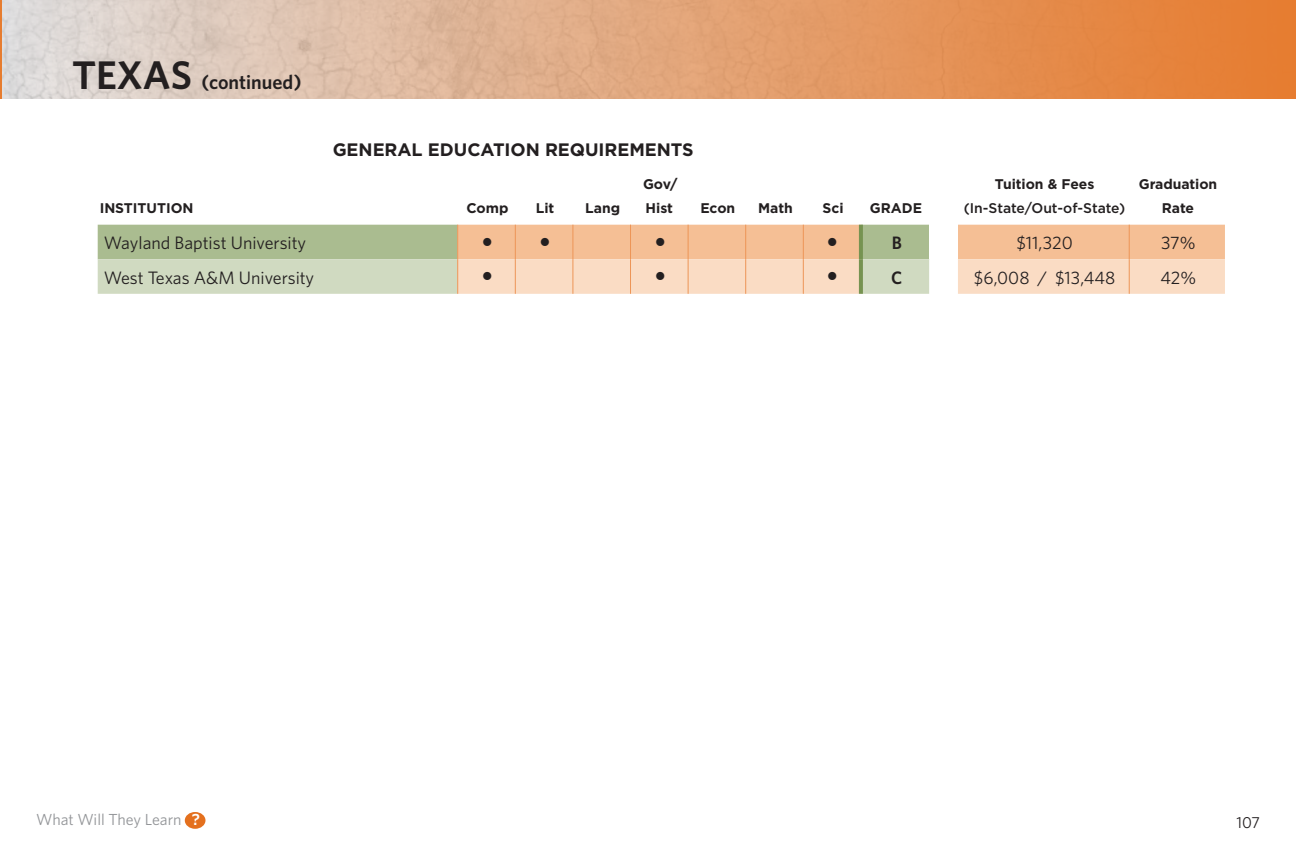
<style>
.page{position:relative;width:1296px;height:864px;background:#fff}
.page>*{position:absolute;margin:0;border:0;box-sizing:border-box;transform-origin:0 0}
.t1{font:600 20px "Whitney";color:#231f20}
.Body_text_sh{font:18px "Whitney";color:#231f20}
.Body_text_sh-2{font:700 18px "Gotham";letter-spacing:-.005em;color:#231f20}
.Body_text_sh-3{font:600 18px "Whitney";color:#231f20}
.t2{font:16px "Whitney";color:#939598}
.t3{font:16px "Whitney";color:#231f20}
.Body_text_sh-4{font:700 14px/24px "Gotham";letter-spacing:-.005em;color:#231f20}
.Body_text_sh-5{font:500 14px "Gotham";letter-spacing:-.005em;color:#231f20}
.Body_text_sh-6{font:14px "Lucida Sans Unicode";color:#231f20}
.s1{font-size:40px}
.s2{font-weight:600;color:#fff}
</style>
<div class="page">
<div style="left:185px;top:812px;width:20px;height:17px;background:#e4701e;border-radius:50%"></div>
<div style="left:0;top:0;width:1296px;height:99px;background:linear-gradient(to right,#dbd9d9,#e77829)"></div>
<svg style="left:98px;top:224px;width:1127px;height:70px"></svg>
<hr style="left:515px;top:225px;width:1px;height:34px;background:#ed9557">
<hr style="left:515px;top:259px;width:1px;height:35px;background:#ed9557">
<hr style="left:572px;top:225px;width:1px;height:34px;background:#ed9557">
<hr style="left:572px;top:259px;width:1px;height:35px;background:#ed9557">
<hr style="left:630px;top:225px;width:1px;height:34px;background:#ed9557">
<hr style="left:630px;top:259px;width:1px;height:35px;background:#ed9557">
<hr style="left:688px;top:225px;width:1px;height:34px;background:#ed9557">
<hr style="left:688px;top:259px;width:1px;height:35px;background:#ed9557">
<hr style="left:745px;top:225px;width:1px;height:34px;background:#ed9557">
<hr style="left:745px;top:259px;width:1px;height:35px;background:#ed9557">
<hr style="left:803px;top:225px;width:1px;height:34px;background:#ed9557">
<hr style="left:803px;top:259px;width:1px;height:35px;background:#ed9557">
<hr style="left:457px;top:225px;width:1px;height:34px;background:#ed9557">
<hr style="left:457px;top:259px;width:1px;height:35px;background:#ed9557">
<hr style="left:859px;top:225px;width:4px;height:34px;background:#769351">
<hr style="left:859px;top:259px;width:4px;height:35px;background:#769351">
<hr style="left:1129px;top:225px;width:1px;height:34px;background:#ed9557">
<hr style="left:1129px;top:259px;width:1px;height:35px;background:#ed9557">
<p class="t1" style="left:72px;top:70px;width:231px"><span class="s1">TEXAS</span> (continued)</p>
<p class="Body_text_sh-2" style="left:333px;top:139px;width:362px">GENERAL EDUCATION REQUIREMENTS</p>
<p class="Body_text_sh-4" style="left:100px;top:196px;width:95px">INSTITUTION</p>
<p class="Body_text_sh-4" style="left:467px;top:196px;width:43px">Comp</p>
<p class="Body_text_sh-4" style="left:536px;top:196px;width:20px">Lit</p>
<p class="Body_text_sh-4" style="left:585px;top:196px;width:36px">Lang</p>
<p class="Body_text_sh-4" style="left:643px;top:172px;width:36px">Gov/<br>Hist</p>
<p class="Body_text_sh-4" style="left:701px;top:196px;width:36px">Econ</p>
<p class="Body_text_sh-4" style="left:758px;top:196px;width:36px">Math</p>
<p class="Body_text_sh-4" style="left:823px;top:196px;width:22px">Sci</p>
<p class="Body_text_sh-4" style="left:870px;top:196px;width:54px">GRADE</p>
<p class="Body_text_sh-4" style="left:995px;top:172px;width:101px">Tuition &amp; Fees</p>
<p class="Body_text_sh-5" style="left:964px;top:200px;width:163px">(In-State/Out-of-State)</p>
<p class="Body_text_sh-4" style="left:1139px;top:172px;width:80px">Graduation</p>
<p class="Body_text_sh-4" style="left:1162px;top:196px;width:34px">Rate</p>
<p class="Body_text_sh" style="left:104px;top:232px;width:204px">Wayland Baptist University</p>
<p class="Body_text_sh-6" style="left:482px;top:230px;width:13px">●</p>
<p class="Body_text_sh-6" style="left:540px;top:230px;width:13px">●</p>
<p class="Body_text_sh-6" style="left:655px;top:230px;width:13px">●</p>
<p class="Body_text_sh-6" style="left:827px;top:230px;width:13px">●</p>
<p class="Body_text_sh-3" style="left:892px;top:232px;width:12px">B</p>
<p class="Body_text_sh" style="left:1016px;top:232px;width:58px">$11,320</p>
<p class="Body_text_sh" style="left:1161px;top:232px;width:36px">37%</p>
<p class="Body_text_sh" style="left:104px;top:267px;width:212px">West Texas A&amp;M University</p>
<p class="Body_text_sh-6" style="left:482px;top:264px;width:13px">●</p>
<p class="Body_text_sh-6" style="left:655px;top:264px;width:13px">●</p>
<p class="Body_text_sh-6" style="left:827px;top:264px;width:13px">●</p>
<p class="Body_text_sh-3" style="left:891px;top:267px;width:13px">C</p>
<p class="Body_text_sh" style="left:974px;top:267px;width:143px">$6,008 / $13,448</p>
<p class="Body_text_sh" style="left:1160px;top:267px;width:37px">42%</p>
<p class="t2" style="left:36px;top:810px;width:166px">What Will They Learn <span class="s2">?</span></p>
<p class="t3" style="left:1236px;top:813px;width:25px">107</p>
</div>
